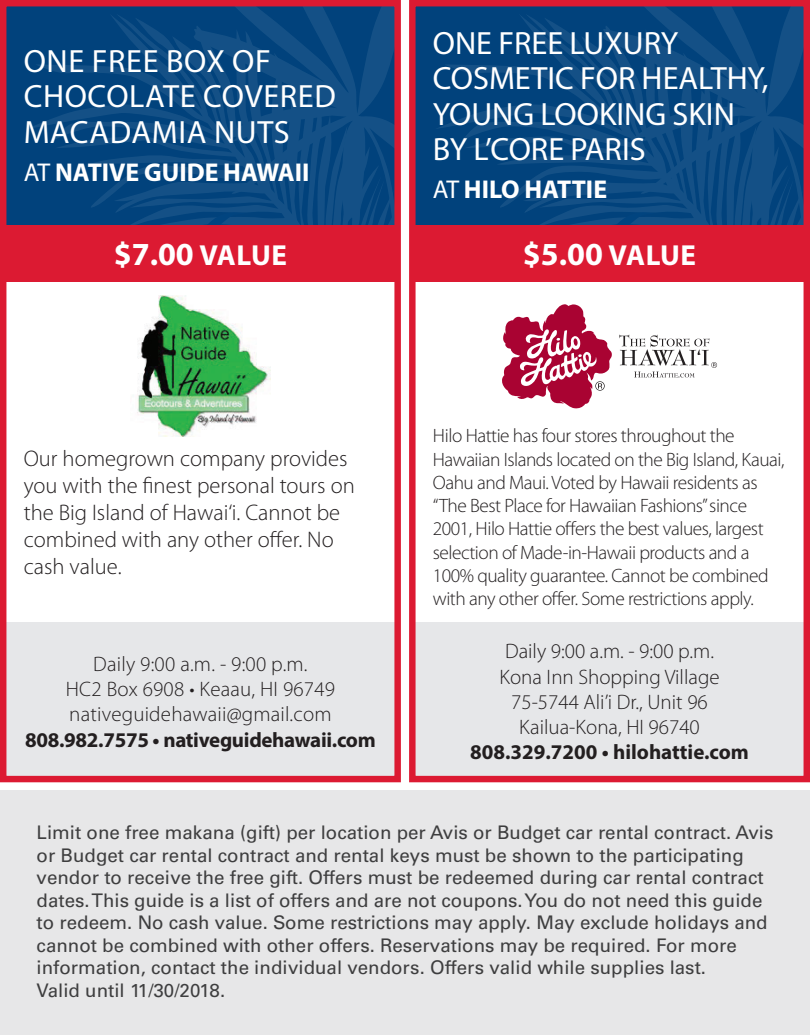
<style>
.page{position:relative;width:810px;height:1035px;background:#fff}
.page>*{position:absolute;margin:0;border:0;box-sizing:border-box;transform-origin:0 0}
.t1{font:32.25px/35.5px "Myriad Pro";color:#fff}
.t2{font:32.25px/35.5px "Myriad Pro";letter-spacing:.02em;color:#fff}
.t3{font:700 32.25px "Myriad Pro";color:#fff}
.t4{font:700 25.75px "Myriad Pro";color:#fff}
.t5{font:300 22.5px/27.2px "Myriad Pro";color:#231f20}
.t6{font:300 21px/25.2px "Myriad Pro";letter-spacing:.005em;color:#231f20;text-align:center}
.t7{font:300 19.5px/23.2px "Myriad Pro";letter-spacing:-.025em;color:#231f20}
.t8{font:18.75px/22.5px "Univers LT Std";color:#3e3e3f}
.s1{font-weight:400}
.s2{font-size:29px}
.s3{font-weight:700}
</style>
<div class="page">
<div style="left:0;top:791px;width:810px;height:244px;background:#e7e7e8"></div>
<div style="left:3px;top:3px;width:395px;height:222px;background:#01427c"></div>
<svg style="left:236px;top:7px;width:158px;height:7px"></svg>
<svg style="left:28px;top:14px;width:366px;height:211px"></svg>
<svg style="left:43px;top:212px;width:209px;height:13px"></svg>
<div style="left:3px;top:622px;width:395px;height:157px;background:#e6e7e9"></div>
<div style="left:3px;top:225px;width:395px;height:57px;background:#dc1a32"></div>
<img style="left:137px;top:296px;width:134px;height:140px">
<div style="left:0;top:0;width:401px;height:782px;border:6px solid #dc1a32"></div>
<div style="left:412px;top:3px;width:395px;height:222px;background:#01427c"></div>
<svg style="left:645px;top:7px;width:158px;height:7px"></svg>
<svg style="left:437px;top:14px;width:366px;height:211px"></svg>
<svg style="left:453px;top:212px;width:208px;height:13px"></svg>
<div style="left:412px;top:622px;width:395px;height:157px;background:#e6e7e9"></div>
<div style="left:412px;top:225px;width:395px;height:57px;background:#dc1a32"></div>
<svg style="left:502px;top:304px;width:110px;height:104px"></svg>
<svg style="left:619px;top:335px;width:98px;height:43px"></svg>
<div style="left:409px;top:0;width:401px;height:782px;border:6px solid #dc1a32"></div>
<p class="t2" style="left:24px;top:42px;width:314px">ONE FREE BOX OF<br>CHOCOLATE COVERED<br>MACADAMIA NUTS</p>
<p class="t4" style="left:24px;top:155px;width:287px"><span class="s1">AT</span> NATIVE GUIDE HAWAII</p>
<p class="t3" style="left:114px;top:234px;width:175px">$7.00 <span class="s2">VALUE</span></p>
<p class="t1" style="left:433px;top:25px;width:337px">ONE FREE LUXURY<br>COSMETIC FOR HEALTHY,<br>YOUNG LOOKING SKIN<br>BY L’CORE PARIS</p>
<p class="t4" style="left:433px;top:173px;width:176px"><span class="s1">AT</span> HILO HATTIE</p>
<p class="t3" style="left:523px;top:234px;width:175px">$5.00 <span class="s2">VALUE</span></p>
<p class="t5" style="left:24px;top:445px;width:333px">Our homegrown company provides you with the finest personal tours on the Big Island of Hawai‘i. Cannot be combined with any other offer. No cash value.</p>
<p class="t6" style="left:25px;top:652px;width:352px">Daily 9:00 a.m. - 9:00 p.m.<br>HC2 Box 6908 • Keaau, HI 96749 nativeguidehawaii@gmail.com<br><span class="s3">808.982.7575 • nativeguidehawaii.com</span></p>
<p class="t7" style="left:433px;top:425px;width:353px">Hilo Hattie has four stores throughout the Hawaiian Islands located on the Big Island, Kauai, Oahu and Maui. Voted by Hawaii residents as “The Best Place for Hawaiian Fashions” since 2001, Hilo Hattie offers the best values, largest selection of Made-in-Hawaii products and a 100% quality guarantee. Cannot be combined with any other offer. Some restrictions apply.</p>
<p class="t6" style="left:470px;top:639px;width:280px">Daily 9:00 a.m. - 9:00 p.m.<br>Kona Inn Shopping Village<br>75-5744 Ali’i Dr., Unit 96<br>Kailua-Kona, HI 96740<br><span class="s3">808.329.7200 • hilohattie.com</span></p>
<p class="t8" style="left:37px;top:821px;width:738px">Limit one free makana (gift) per location per Avis or Budget car rental contract. Avis or Budget car rental contract and rental keys must be shown to the participating vendor to receive the free gift. Offers must be redeemed during car rental contract dates. This guide is a list of offers and are not coupons. You do not need this guide to redeem. No cash value. Some restrictions may apply. May exclude holidays and cannot be combined with other offers. Reservations may be required. For more information, contact the individual vendors. Offers valid while supplies last.<br>Valid until 11/30/2018.</p>
</div>
